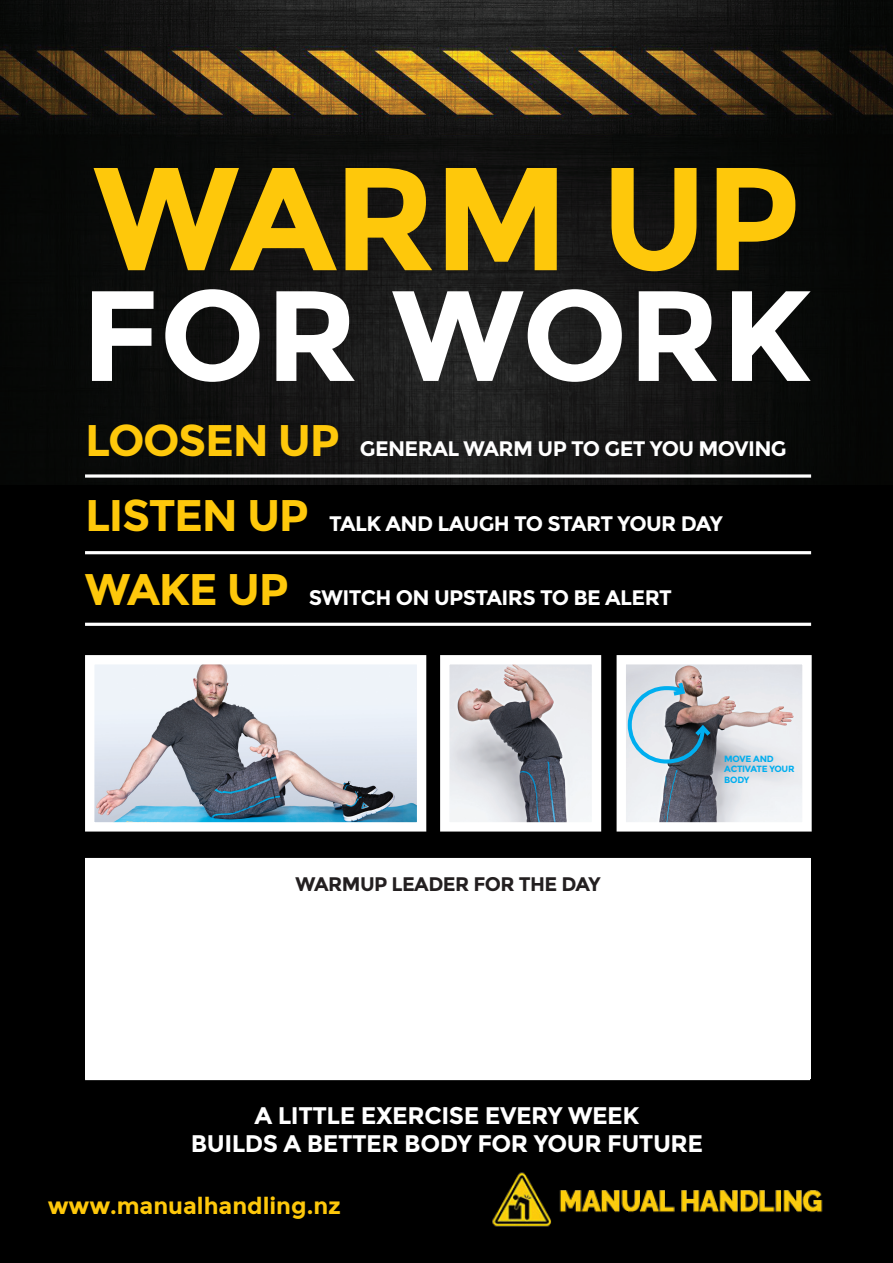
<style>
.page{position:relative;width:893px;height:1263px;background:#000}
.page>*{position:absolute;margin:0;border:0;box-sizing:border-box;transform-origin:0 0}
.t1{font:700 146.25px "Montserrat";letter-spacing:-.02em;color:#fec80b}
.t2{font:700 128.25px "Montserrat";color:#fff}
.t3{font:700 24px/28.8px "Montserrat";letter-spacing:-.02em;color:#fff;text-align:center}
.t4{font:700 23.25px "Montserrat";color:#fec80b}
.t5{font:700 21px "Montserrat";letter-spacing:-.03em;color:#fff}
.t6{font:700 19.65px "Montserrat";letter-spacing:-.03em;color:#231f20}
.t7{font:700 9px/10.5px "Montserrat";letter-spacing:-.03em;color:#00aeef}
.s1{font-size:44.25px;color:#fec80b}
</style>
<div class="page">
<img style="left:0;top:0;width:893px;height:484px">
<svg style="left:85px;top:474px;width:726px;height:4px;background:#cfcfcf"></svg>
<hr style="left:85px;top:551px;width:726px;height:3px;background:#fff">
<hr style="left:85px;top:623px;width:726px;height:3px;background:#fff">
<img style="left:95px;top:665px;width:321px;height:156px">
<div style="left:85px;top:655px;width:341px;height:176px;border:9px solid #fff"></div>
<img style="left:627px;top:665px;width:175px;height:156px">
<div style="left:617px;top:655px;width:195px;height:176px;border:9px solid #fff"></div>
<img style="left:450px;top:665px;width:141px;height:156px">
<div style="left:440px;top:655px;width:161px;height:176px;border:9px solid #fff"></div>
<div style="left:85px;top:858px;width:725px;height:220px;background:#fff"></div>
<svg style="left:626px;top:678px;width:89px;height:87px;background:#97a6b1"></svg>
<img style="left:492px;top:1172px;width:331px;height:55px">
<h1 class="t1" style="left:94px;top:129px;width:708px">WARM UP</h1>
<h2 class="t2" style="left:81px;top:257px;width:733px">FOR WORK</h2>
<p class="t5" style="left:85px;top:436px;width:703px"><span class="s1">LOOSEN UP</span> GENERAL WARM UP TO GET YOU MOVING</p>
<p class="t5" style="left:85px;top:510px;width:639px"><span class="s1">LISTEN UP</span> TALK AND LAUGH TO START YOUR DAY</p>
<p class="t5" style="left:85px;top:585px;width:588px"><span class="s1">WAKE UP</span> SWITCH ON UPSTAIRS TO BE ALERT</p>
<p class="t6" style="left:295px;top:872px;width:307px">WARMUP LEADER FOR THE DAY</p>
<p class="t7" style="left:724px;top:753px;width:72px">MOVE AND<br>ACTIVATE YOUR<br>BODY</p>
<p class="t3" style="left:191px;top:1100px;width:514px">A LITTLE EXERCISE EVERY WEEK<br>BUILDS A BETTER BODY FOR YOUR FUTURE</p>
<p class="t4" style="left:48px;top:1192px;width:295px">www.manualhandling.nz</p>
</div>
